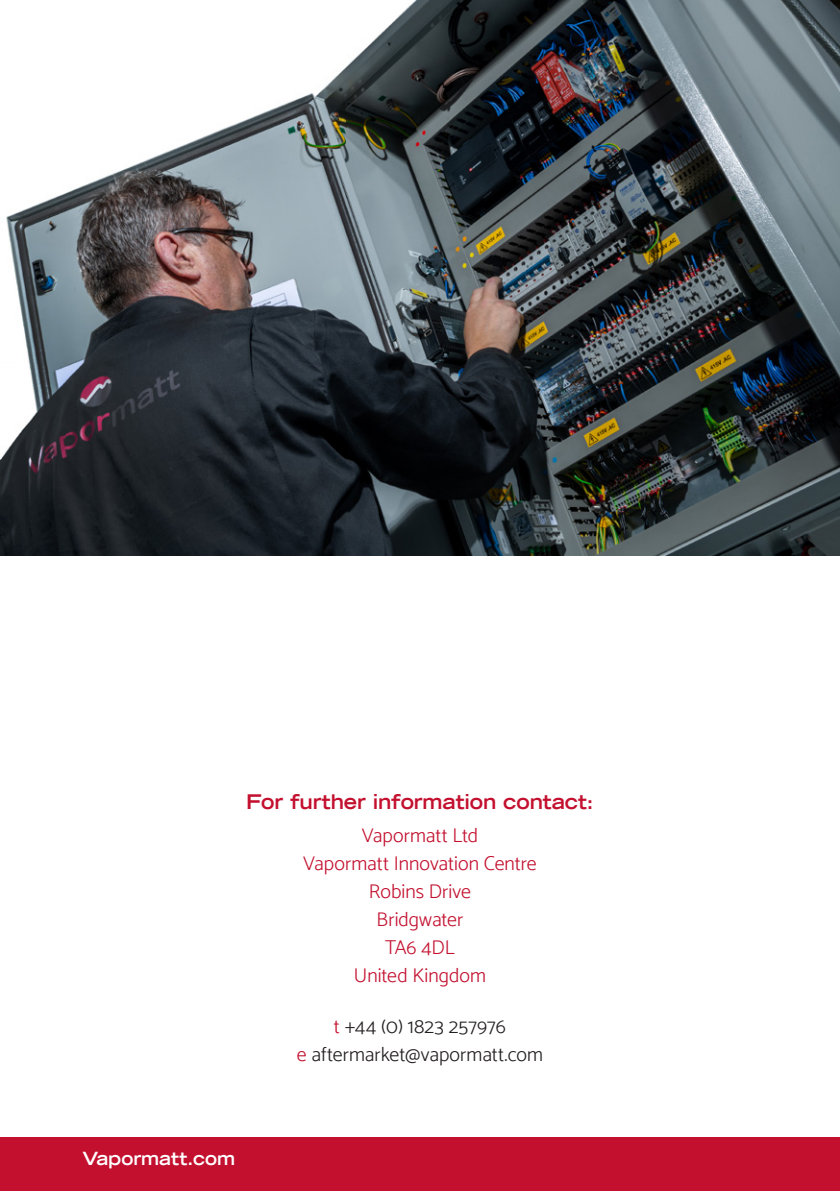
<style>
.page{position:relative;width:840px;height:1191px;background:#fff}
.page>*{position:absolute;margin:0;border:0;box-sizing:border-box;transform-origin:0 0}
.t1{font:300 20px/28px "Catamaran";color:#c3102f;text-align:center}
.t2{font:300 20px/28px "Catamaran";letter-spacing:.005em;color:#231f20;text-align:center}
.t3{font:700 expanded 20px "Trade Gothic LT";letter-spacing:-.01em;color:#c3102f}
.t4{font:700 expanded 18px "Trade Gothic LT";letter-spacing:-.005em;color:#fff}
.s1{color:#c3102f}
</style>
<div class="page">
<hr style="left:839px;top:1px;width:1px;height:1190px;background:#231f20">
<div style="left:0;top:1137px;width:839px;height:54px;background:#c3102f"></div>
<img style="left:0;top:0;width:839px;height:556px">
<p class="t3" style="left:246px;top:788px;width:349px">For further information contact:</p>
<p class="t1" style="left:303px;top:821px;width:235px">Vapormatt Ltd<br>Vapormatt Innovation Centre<br>Robins Drive<br>Bridgwater<br>TA6 4DL<br>United Kingdom</p>
<p class="t2" style="left:297px;top:1012px;width:247px"><span class="s1">t</span> +44 (0) 1823 257976<br><span class="s1">e</span> aftermarket@vapormatt.com</p>
<p class="t4" style="left:82px;top:1146px;width:154px">Vapormatt.com</p>
</div>
